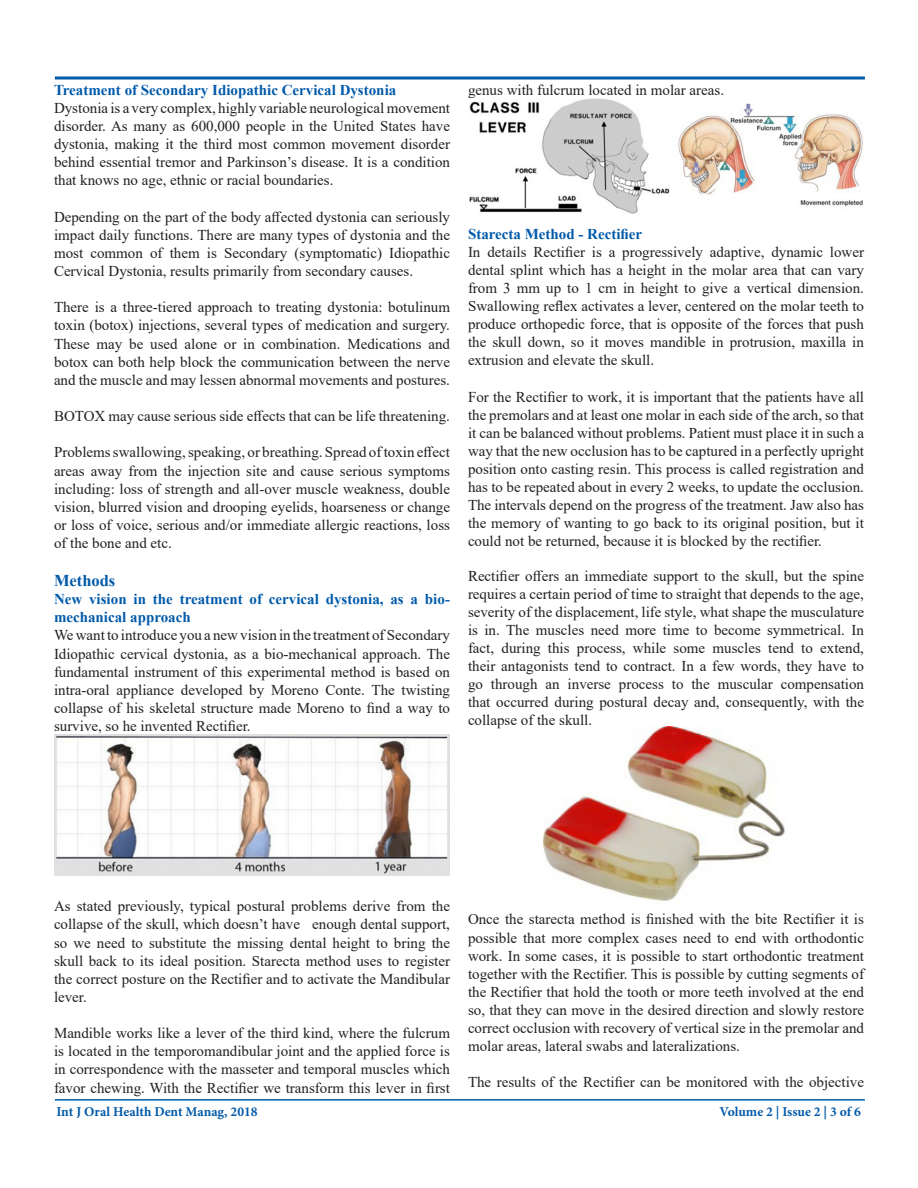
<style>
.page{position:relative;width:918px;height:1188px;background:#fff}
.page>*{position:absolute;margin:0;border:0;box-sizing:border-box;transform-origin:0 0}
.t1{font:700 16.5px "Times New Roman";color:#015aaa}
.t2{font:15px/18.1px "Times New Roman";color:#231f20;text-align:justify}
.t3{font:700 15px/18.1px "Times New Roman";color:#015aaa}
.t4{font:700 13.5px "Minion Pro";color:#015aaa}
</style>
<div class="page">
<hr style="left:55px;top:1099px;width:810px;height:2px;background:#015aaa">
<svg style="left:54px;top:76px;width:811px;height:4px;background:#4083bf"></svg>
<img style="left:54px;top:735px;width:396px;height:141px">
<img style="left:470px;top:98px;width:393px;height:116px">
<img style="left:544px;top:727px;width:241px;height:174px">
<p class="t3" style="left:54px;top:80px;width:344px">Treatment of Secondary Idiopathic Cervical Dystonia</p>
<p class="t2" style="left:54px;top:98px;width:398px">Dystonia is a very complex, highly variable neurological movement disorder. As many as 600,000 people in the United States have dystonia, making it the third most common movement disorder behind essential tremor and Parkinson’s disease. It is a condition that knows no age, ethnic or racial boundaries.</p>
<p class="t2" style="left:54px;top:207px;width:398px">Depending on the part of the body affected dystonia can seriously impact daily functions. There are many types of dystonia and the most common of them is Secondary (symptomatic) Idiopathic Cervical Dystonia, results primarily from secondary causes.</p>
<p class="t2" style="left:54px;top:298px;width:398px">There is a three-tiered approach to treating dystonia: botulinum toxin (botox) injections, several types of medication and surgery.<br>These may be used alone or in combination. Medications and botox can both help block the communication between the nerve and the muscle and may lessen abnormal movements and postures.</p>
<p class="t2" style="left:54px;top:407px;width:398px">BOTOX may cause serious side effects that can be life threatening.</p>
<p class="t2" style="left:54px;top:443px;width:398px">Problems swallowing, speaking, or breathing. Spread of toxin effect areas away from the injection site and cause serious symptoms including: loss of strength and all-over muscle weakness, double vision, blurred vision and drooping eyelids, hoarseness or change or loss of voice, serious and/or immediate allergic reactions, loss of the bone and etc.</p>
<p class="t1" style="left:54px;top:569px;width:63px">Methods</p>
<p class="t3" style="left:54px;top:590px;width:397px">New vision in the treatment of cervical dystonia, as a bio&shy;mechanical approach</p>
<p class="t2" style="left:54px;top:626px;width:398px">We want to introduce you a new vision in the treatment of Secondary Idiopathic cervical dystonia, as a bio-mechanical approach. The fundamental instrument of this experimental method is based on intra-oral appliance developed by Moreno Conte. The twisting collapse of his skeletal structure made Moreno to find a way to survive, so he invented Rectifier.</p>
<p class="t2" style="left:468px;top:80px;width:258px">genus with fulcrum located in molar areas.</p>
<p class="t3" style="left:468px;top:225px;width:176px">Starecta Method - Rectifier</p>
<p class="t2" style="left:468px;top:243px;width:398px">In details Rectifier is a progressively adaptive, dynamic lower dental splint which has a height in the molar area that can vary from 3 mm up to 1 cm in height to give a vertical dimension.<br>Swallowing reflex activates a lever, centered on the molar teeth to produce orthopedic force, that is opposite of the forces that push the skull down, so it moves mandible in protrusion, maxilla in extrusion and elevate the skull.</p>
<p class="t2" style="left:468px;top:387px;width:398px">For the Rectifier to work, it is important that the patients have all the premolars and at least one molar in each side of the arch, so that it can be balanced without problems. Patient must place it in such a way that the new occlusion has to be captured in a perfectly upright position onto casting resin. This process is called registration and has to be repeated about in every 2 weeks, to update the occlusion.<br>The intervals depend on the progress of the treatment. Jaw also has the memory of wanting to go back to its original position, but it could not be returned, because it is blocked by the rectifier.</p>
<p class="t2" style="left:468px;top:566px;width:398px">Rectifier offers an immediate support to the skull, but the spine requires a certain period of time to straight that depends to the age, severity of the displacement, life style, what shape the musculature is in. The muscles need more time to become symmetrical. In fact, during this process, while some muscles tend to extend, their antagonists tend to contract. In a few words, they have to go through an inverse process to the muscular compensation that occurred during postural decay and, consequently, with the collapse of the skull.</p>
<p class="t2" style="left:54px;top:897px;width:398px">As stated previously, typical postural problems derive from the collapse of the skull, which doesn’t have enough dental support, so we need to substitute the missing dental height to bring the skull back to its ideal position. Starecta method uses to register the correct posture on the Rectifier and to activate the Mandibular lever.</p>
<p class="t2" style="left:54px;top:1024px;width:398px">Mandible works like a lever of the third kind, where the fulcrum is located in the temporomandibular joint and the applied force is in correspondence with the masseter and temporal muscles which favor chewing. With the Rectifier we transform this lever in first</p>
<p class="t2" style="left:468px;top:910px;width:398px">Once the starecta method is finished with the bite Rectifier it is possible that more complex cases need to end with orthodontic work. In some cases, it is possible to start orthodontic treatment together with the Rectifier. This is possible by cutting segments of the Rectifier that hold the tooth or more teeth involved at the end so, that they can move in the desired direction and slowly restore correct occlusion with recovery of vertical size in the premolar and molar areas, lateral swabs and lateralizations.</p>
<p class="t2" style="left:468px;top:1072px;width:398px">The results of the Rectifier can be monitored with the objective</p>
<p class="t4" style="left:56px;top:1102px;width:203px">Int J Oral Health Dent Manag, 2018</p>
<p class="t4" style="left:719px;top:1102px;width:143px">Volume 2 | Issue 2 | 3 of 6</p>
</div>
